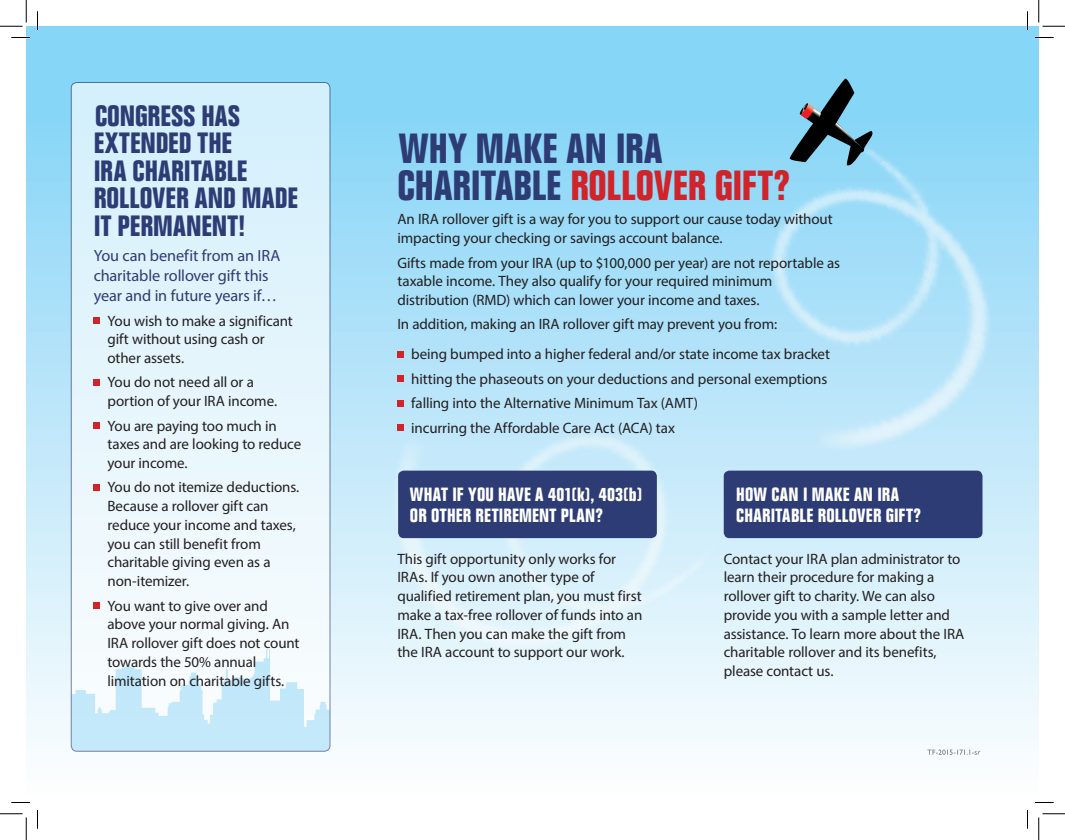
<style>
.page{position:relative;width:1065px;height:840px;background:#fff}
.page>*{position:absolute;margin:0;border:0;box-sizing:border-box;transform-origin:0 0}
.Inside_title{font:700 condensed 41.25px/37.5px "Folio Std";color:#2d3c75}
.Inside_title-2{font:700 condensed 28.75px/27.5px "Folio Std";letter-spacing:.005em;color:#2d3c75}
.Subheads{font:700 condensed 18.75px/21.2px "Folio Std";letter-spacing:.015em;color:#fff}
.Intro_text{font:16.25px/20px "Myriad Pro";letter-spacing:-.01em;color:#2d3c75}
.Body_Copy{font:15px/18.8px "Myriad Pro";letter-spacing:-.005em;color:#231f20}
.red_bullets{font:15px/18.8px "Myriad Pro";letter-spacing:-.01em;color:#231f20}
.s1{color:#d1232a}
</style>
<div class="page">
<div style="left:26px;top:26px;width:1013px;height:776px;background:linear-gradient(to bottom,#7bd1f6,#fdfdfd)"></div>
<img style="left:330px;top:314px;width:418px;height:430px">
<div style="left:398px;top:471px;width:259px;height:67px;background:#2d3c75;border-radius:6px"></div>
<img style="left:671px;top:87px;width:368px;height:438px">
<svg style="left:71px;top:82px;width:259px;height:669px;fill:#e4f5fc"></svg>
<svg style="left:71px;top:649px;width:259px;height:102px"></svg>
<div style="left:71px;top:82px;width:259px;height:670px;border:1px solid #2d3c75;border-radius:6px"></div>
<svg style="left:789px;top:78px;width:85px;height:88px;background:#6192a7"></svg>
<div style="left:724px;top:471px;width:258px;height:67px;background:#2d3c75;border-radius:6px"></div>
<svg style="left:927px;top:750px;width:53px;height:5px"></svg>
<div style="left:94px;top:317px;width:6px;height:7px;background:#d1232a"></div>
<svg style="left:94px;top:379px;width:6px;height:6px"></svg>
<div style="left:94px;top:422px;width:6px;height:7px;background:#d1232a"></div>
<svg style="left:94px;top:484px;width:6px;height:6px"></svg>
<div style="left:94px;top:602px;width:6px;height:7px;background:#d1232a"></div>
<div style="left:398px;top:351px;width:6px;height:7px;background:#d1232a"></div>
<svg style="left:398px;top:376px;width:6px;height:6px"></svg>
<svg style="left:398px;top:400px;width:6px;height:6px"></svg>
<div style="left:398px;top:424px;width:6px;height:7px;background:#d1232a"></div>
<svg style="left:11px;top:37px;width:19px;height:1px"></svg>
<svg style="left:1035px;top:37px;width:19px;height:1px"></svg>
<svg style="left:11px;top:802px;width:19px;height:1px"></svg>
<svg style="left:1035px;top:802px;width:19px;height:1px"></svg>
<svg style="left:37px;top:11px;width:1px;height:19px"></svg>
<svg style="left:37px;top:810px;width:1px;height:19px"></svg>
<svg style="left:1027px;top:11px;width:1px;height:19px"></svg>
<svg style="left:1027px;top:810px;width:1px;height:19px"></svg>
<svg style="left:0;top:0;width:27px;height:27px"></svg>
<svg style="left:0;top:814px;width:27px;height:26px"></svg>
<svg style="left:1039px;top:0;width:26px;height:27px"></svg>
<svg style="left:1039px;top:814px;width:26px;height:26px"></svg>
<p class="Inside_title-2" style="left:94px;top:102px;width:206px">CONGRESS HAS<br>EXTENDED THE<br>IRA CHARITABLE<br>ROLLOVER AND MADE<br>IT PERMANENT!</p>
<p class="Intro_text" style="left:94px;top:245px;width:188px">You can benefit from an IRA charitable rollover gift this year and in future years if…</p>
<p class="red_bullets" style="left:108px;top:311px;width:187px">You wish to make a significant gift without using cash or other assets.</p>
<p class="red_bullets" style="left:108px;top:373px;width:171px">You do not need all or a portion of your IRA income.</p>
<p class="red_bullets" style="left:108px;top:416px;width:195px">You are paying too much in taxes and are looking to reduce your income.</p>
<p class="red_bullets" style="left:108px;top:478px;width:193px">You do not itemize deductions.<br>Because a rollover gift can reduce your income and taxes, you can still benefit from charitable giving even as a non-itemizer.</p>
<p class="red_bullets" style="left:108px;top:596px;width:194px">You want to give over and above your normal giving. An<br>IRA rollover gift does not count towards the 50% annual limitation on charitable gifts.</p>
<p class="Inside_title" style="left:398px;top:130px;width:394px">WHY MAKE AN IRA<br>CHARITABLE <span class="s1">ROLLOVER GIFT?</span></p>
<p class="Body_Copy" style="left:398px;top:210px;width:437px">An IRA rollover gift is a way for you to support our cause today without impacting your checking or savings account balance.</p>
<p class="Body_Copy" style="left:398px;top:253px;width:444px">Gifts made from your IRA (up to $100,000 per year) are not reportable as taxable income. They also qualify for your required minimum distribution (RMD) which can lower your income and taxes.</p>
<p class="Body_Copy" style="left:398px;top:315px;width:381px">In addition, making an IRA rollover gift may prevent you from:</p>
<p class="red_bullets" style="left:411px;top:345px;width:420px">being bumped into a higher federal and/or state income tax bracket</p>
<p class="red_bullets" style="left:411px;top:369px;width:418px">hitting the phaseouts on your deductions and personal exemptions</p>
<p class="red_bullets" style="left:411px;top:394px;width:288px">falling into the Alternative Minimum Tax (AMT)</p>
<p class="red_bullets" style="left:411px;top:418px;width:265px">incurring the Affordable Care Act (ACA) tax</p>
<p class="Subheads" style="left:410px;top:484px;width:234px">WHAT IF YOU HAVE A 401(k), 403(b)<br>OR OTHER RETIREMENT PLAN?</p>
<p class="Body_Copy" style="left:398px;top:549px;width:246px">This gift opportunity only works for IRAs. If you own another type of qualified retirement plan, you must first make a tax-free rollover of funds into an IRA. Then you can make the gift from the IRA account to support our work.</p>
<p class="Subheads" style="left:736px;top:484px;width:186px">HOW CAN I MAKE AN IRA<br>CHARITABLE ROLLOVER GIFT?</p>
<p class="Body_Copy" style="left:724px;top:549px;width:242px">Contact your IRA plan administrator to learn their procedure for making a rollover gift to charity. We can also provide you with a sample letter and assistance. To learn more about the IRA charitable rollover and its benefits, please contact us.</p>
</div>
